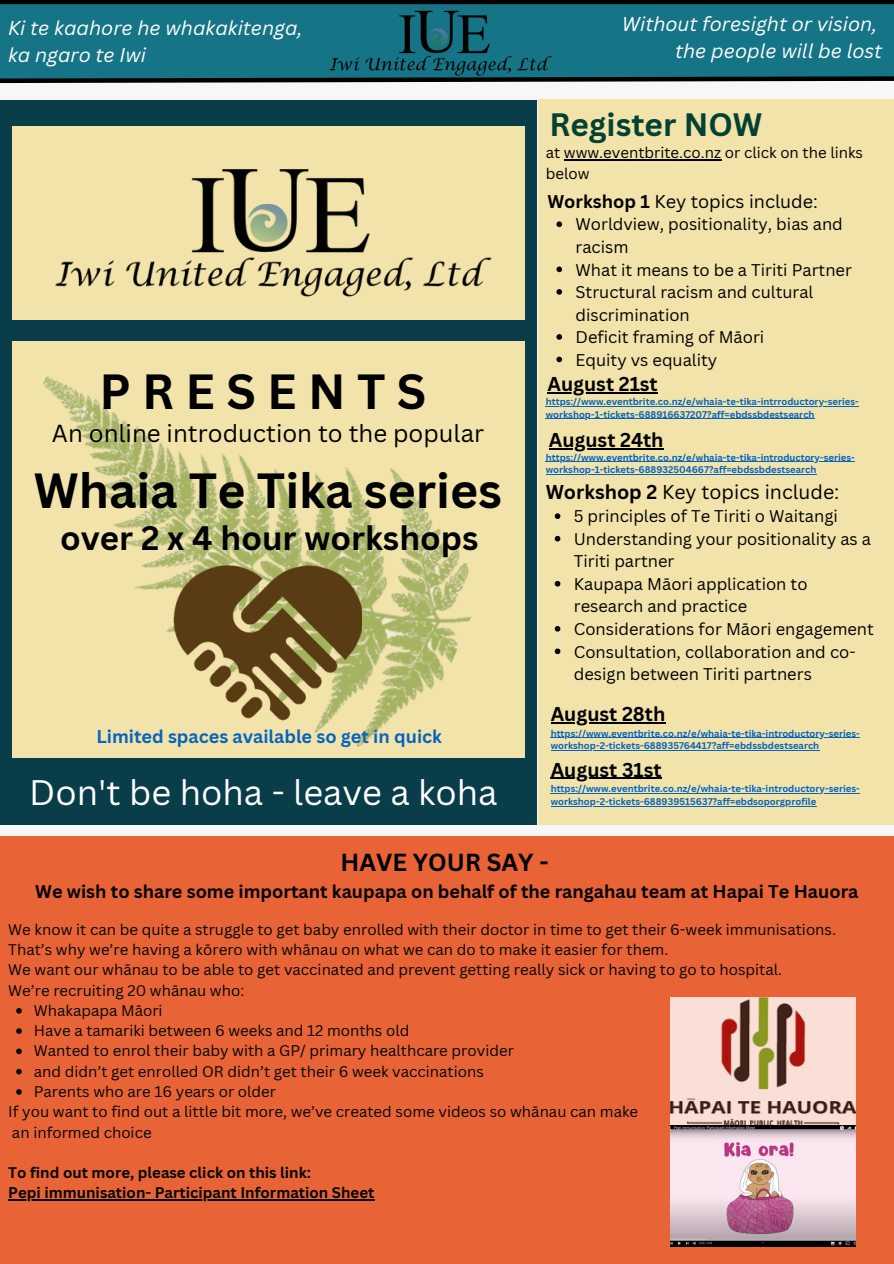
<style>
.page{position:relative;width:894px;height:1264px;background:#fff}
.page>*{position:absolute;margin:0;border:0;box-sizing:border-box;transform-origin:0 0}
.t1{font:700 48px "Canva Sans";color:#000}
.t2{font:700 48px "Canva Sans";letter-spacing:.235em;color:#000}
.t3{font:34.5px "Canva Sans";color:#fff}
.t4{font:700 33px "Canva Sans";color:#000}
.t5{font:700 31.5px "Canva Sans";color:#034133}
.t6{font:24px "Canva Sans";color:#000}
.t7{font:700 24px "Canva Sans";color:#000}
.t8{font:italic 19.5px "Canva Sans";color:#fff}
.t9{font:700 19.5px "Canva Sans";color:#000}
.t10{font:19.5px "Canva Sans";color:#000}
.t11{font:700 18px "Canva Sans";color:#000}
.t12{font:700 18px "Canva Sans";color:#0563c1}
.t13{font:18px "Canva Sans";color:#000}
.t14{font:16.5px/22.5px "Canva Sans";color:#000}
.t15{font:15px "Canva Sans";color:#030501}
.t16{font:700 15px "Canva Sans";color:#030501}
.t17{font:15px/20.2px "Canva Sans";color:#000}
.t18{font:700 9.45px/12.8px "Canva Sans";color:#0563c1}
.s1{font-weight:700}
</style>
<div class="page">
<div style="left:0;top:836px;width:893px;height:427px;background:#e86336"></div>
<svg style="left:16px;top:1008px;width:6px;height:5px"></svg>
<svg style="left:16px;top:1028px;width:6px;height:5px"></svg>
<svg style="left:16px;top:1048px;width:6px;height:6px"></svg>
<svg style="left:16px;top:1068px;width:6px;height:6px"></svg>
<svg style="left:16px;top:1089px;width:6px;height:5px"></svg>
<hr style="left:8px;top:1199px;width:366px;height:1px;background:#030501">
<img style="left:670px;top:997px;width:185px;height:249px">
<div style="left:0;top:2px;width:893px;height:79px;background:#157486"></div>
<hr style="left:0;top:0;width:893px;height:4px;background:#000">
<svg style="left:0;top:76px;width:893px;height:8px"></svg>
<img style="left:319px;top:4px;width:237px;height:97px">
<div style="left:538px;top:99px;width:355px;height:725px;background:#f1e3a9"></div>
<div style="left:12px;top:126px;width:512px;height:194px;background:#f1e3a9"></div>
<img style="left:35px;top:95px;width:465px;height:84px">
<img style="left:0;top:179px;width:577px;height:741px">
<img style="left:173px;top:553px;width:188px;height:173px">
<hr style="left:563px;top:159px;width:158px;height:1px;background:#000">
<svg style="left:556px;top:221px;width:6px;height:6px"></svg>
<svg style="left:556px;top:266px;width:6px;height:6px"></svg>
<svg style="left:556px;top:289px;width:6px;height:6px"></svg>
<svg style="left:556px;top:334px;width:6px;height:6px"></svg>
<svg style="left:556px;top:356px;width:6px;height:6px"></svg>
<svg style="left:554px;top:513px;width:6px;height:6px"></svg>
<svg style="left:554px;top:536px;width:6px;height:5px"></svg>
<svg style="left:554px;top:581px;width:6px;height:5px"></svg>
<svg style="left:554px;top:626px;width:6px;height:5px"></svg>
<svg style="left:554px;top:648px;width:6px;height:6px"></svg>
<hr style="left:547px;top:392px;width:110px;height:1px;background:#000">
<hr style="left:548px;top:448px;width:115px;height:1px;background:#000">
<hr style="left:545px;top:406px;width:313px;height:1px;background:#0563c1">
<hr style="left:545px;top:418px;width:269px;height:1px;background:#0563c1">
<hr style="left:545px;top:461px;width:309px;height:1px;background:#0563c1">
<hr style="left:545px;top:474px;width:271px;height:1px;background:#0563c1">
<hr style="left:550px;top:722px;width:115px;height:1px;background:#000">
<hr style="left:550px;top:777px;width:71px;height:2px;background:#000">
<hr style="left:621px;top:777px;width:40px;height:2px;background:#000">
<hr style="left:550px;top:737px;width:309px;height:1px;background:#0563c1">
<hr style="left:550px;top:750px;width:269px;height:1px;background:#0563c1">
<hr style="left:550px;top:793px;width:309px;height:1px;background:#0563c1">
<hr style="left:550px;top:805px;width:266px;height:1px;background:#0563c1">
<p class="t8" style="left:8px;top:14px;width:296px">Ki te kaahore he whakakitenga,</p>
<p class="t8" style="left:8px;top:41px;width:139px">ka ngaro te Iwi</p>
<p class="t8" style="left:621px;top:11px;width:257px">Without foresight or vision,</p>
<p class="t8" style="left:675px;top:38px;width:208px">the people will be lost</p>
<p class="t5" style="left:549px;top:102px;width:214px">Register NOW</p>
<p class="t17" style="left:545px;top:142px;width:319px">at www.eventbrite.co.nz or click on the links below</p>
<p class="t14" style="left:575px;top:213px;width:269px">Worldview, positionality, bias and racism</p>
<p class="t14" style="left:575px;top:258px;width:278px">What it means to be a Tiriti Partner</p>
<p class="t14" style="left:575px;top:280px;width:239px">Structural racism and cultural discrimination</p>
<p class="t14" style="left:575px;top:325px;width:190px">Deficit framing of Māori</p>
<p class="t14" style="left:575px;top:348px;width:143px">Equity vs equality</p>
<p class="t13" style="left:547px;top:189px;width:272px"><span class="s1">Workshop 1</span> Key topics include:</p>
<p class="t2" style="left:99px;top:358px;width:328px">PRESENTS</p>
<p class="t6" style="left:52px;top:416px;width:433px">An online introduction to the popular</p>
<p class="t1" style="left:34px;top:456px;width:469px">Whaia Te Tika series</p>
<p class="t4" style="left:60px;top:515px;width:420px">over 2 x 4 hour workshops</p>
<p class="t9" style="left:547px;top:370px;width:112px">August 21st</p>
<p class="t9" style="left:548px;top:426px;width:116px">August 24th</p>
<p class="t18" style="left:545px;top:395px;width:314px">https://www.eventbrite.co.nz/e/whaia-te-tika-intrroductory-series&shy;workshop-1-tickets-688916637207?aff=ebdssbdestsearch</p>
<p class="t18" style="left:545px;top:450px;width:310px">https://www.eventbrite.co.nz/e/whaia-te-tika-introductory-series&shy;workshop-1-tickets-688932504667?aff=ebdssbdestsearch</p>
<p class="t10" style="left:545px;top:478px;width:295px"><span class="s1">Workshop 2</span> Key topics include:</p>
<p class="t14" style="left:573px;top:504px;width:265px">5 principles of Te Tiriti o Waitangi</p>
<p class="t14" style="left:573px;top:527px;width:299px">Understanding your positionality as a<br>Tiriti partner</p>
<p class="t14" style="left:573px;top:572px;width:235px">Kaupapa Māori application to research and practice</p>
<p class="t14" style="left:573px;top:617px;width:301px">Considerations for Māori engagement</p>
<p class="t14" style="left:573px;top:640px;width:283px">Consultation, collaboration and co&shy;design between Tiriti partners</p>
<p class="t12" style="left:96px;top:724px;width:347px">Limited spaces available so get in quick</p>
<p class="t3" style="left:29px;top:768px;width:469px">Don't be hoha - leave a koha</p>
<p class="t9" style="left:550px;top:700px;width:116px">August 28th</p>
<p class="t9" style="left:550px;top:756px;width:112px">August 31st</p>
<p class="t18" style="left:550px;top:726px;width:310px">https://www.eventbrite.co.nz/e/whaia-te-tika-introductory-series&shy;workshop-2-tickets-688935764417?aff=ebdssbdestsearch</p>
<p class="t18" style="left:550px;top:782px;width:310px">https://www.eventbrite.co.nz/e/whaia-te-tika-introductory-series-</p>
<p class="t18" style="left:550px;top:795px;width:267px">workshop-2-tickets-688939515637?aff=ebdsoporgprofile</p>
<p class="t7" style="left:340px;top:845px;width:209px">HAVE YOUR SAY -</p>
<p class="t11" style="left:35px;top:878px;width:824px">We wish to share some important kaupapa on behalf of the rangahau team at Hapai Te Hauora</p>
<p class="t15" style="left:8px;top:918px;width:829px">We know it can be quite a struggle to get baby enrolled with their doctor in time to get their 6-week immunisations.</p>
<p class="t15" style="left:8px;top:939px;width:661px">That’s why we’re having a kōrero with whānau on what we can do to make it easier for them.</p>
<p class="t15" style="left:8px;top:959px;width:775px">We want our whānau to be able to get vaccinated and prevent getting really sick or having to go to hospital.</p>
<p class="t15" style="left:8px;top:979px;width:237px">We’re recruiting 20 whānau who:</p>
<p class="t15" style="left:34px;top:999px;width:130px">Whakapapa Māori</p>
<p class="t15" style="left:34px;top:1020px;width:377px">Have a tamariki between 6 weeks and 12 months old</p>
<p class="t15" style="left:34px;top:1040px;width:481px">Wanted to enrol their baby with a GP/ primary healthcare provider</p>
<p class="t15" style="left:34px;top:1060px;width:451px">and didn’t get enrolled OR didn’t get their 6 week vaccinations</p>
<p class="t15" style="left:34px;top:1080px;width:244px">Parents who are 16 years or older</p>
<p class="t15" style="left:8px;top:1101px;width:631px">If you want to find out a little bit more, we’ve created some videos so whānau can make</p>
<p class="t15" style="left:12px;top:1121px;width:141px">an informed choice</p>
<p class="t16" style="left:8px;top:1161px;width:304px">To find out more, please click on this link:</p>
<p class="t16" style="left:8px;top:1182px;width:367px">Pepi immunisation- Participant Information Sheet</p>
</div>
